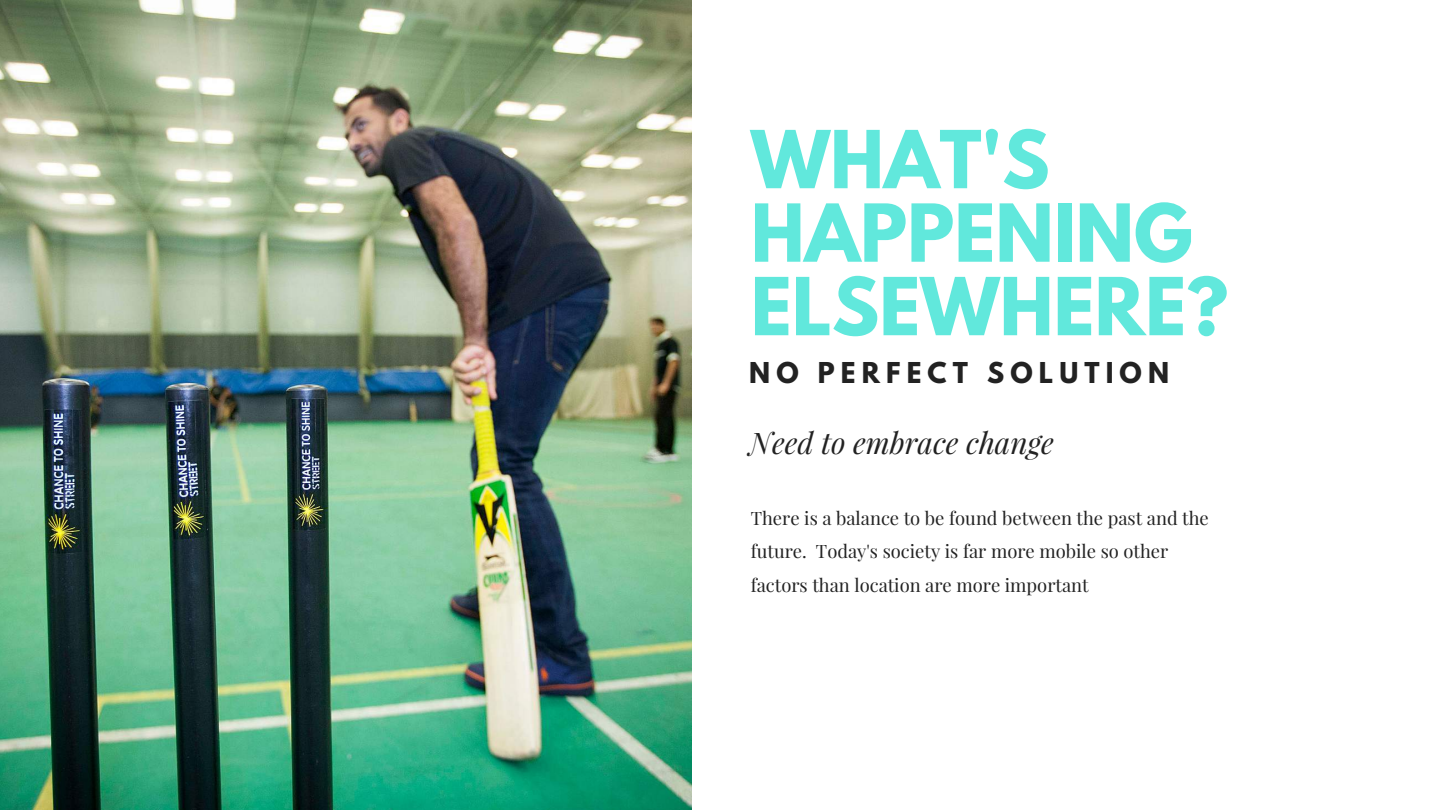
<style>
.page{position:relative;width:1440px;height:810px;background:#fff}
.page>*{position:absolute;margin:0;border:0;box-sizing:border-box;transform-origin:0 0}
.t1{font:700 70.7px/73.5px "League Spartan";color:#61e8dc}
.t2{font:italic 29.7px "Playfair Display";color:#222}
.t3{font:700 25.5px "League Spartan";letter-spacing:.24em;color:#222}
.t4{font:18.4px/33.8px "Playfair Display";color:#222}
</style>
<div class="page">
<img style="left:0;top:0;width:692px;height:810px">
<h1 class="t1" style="left:751px;top:132px;width:479px">WHAT'S<br>HAPPENING<br>ELSEWHERE?</h1>
<h3 class="t3" style="left:749px;top:360px;width:421px">NO PERFECT SOLUTION</h3>
<h2 class="t2" style="left:749px;top:422px;width:306px">Need to embrace change</h2>
<p class="t4" style="left:751px;top:500px;width:460px">There is a balance to be found between the past and the future. Today's society is far more mobile so other factors than location are more important</p>
</div>
